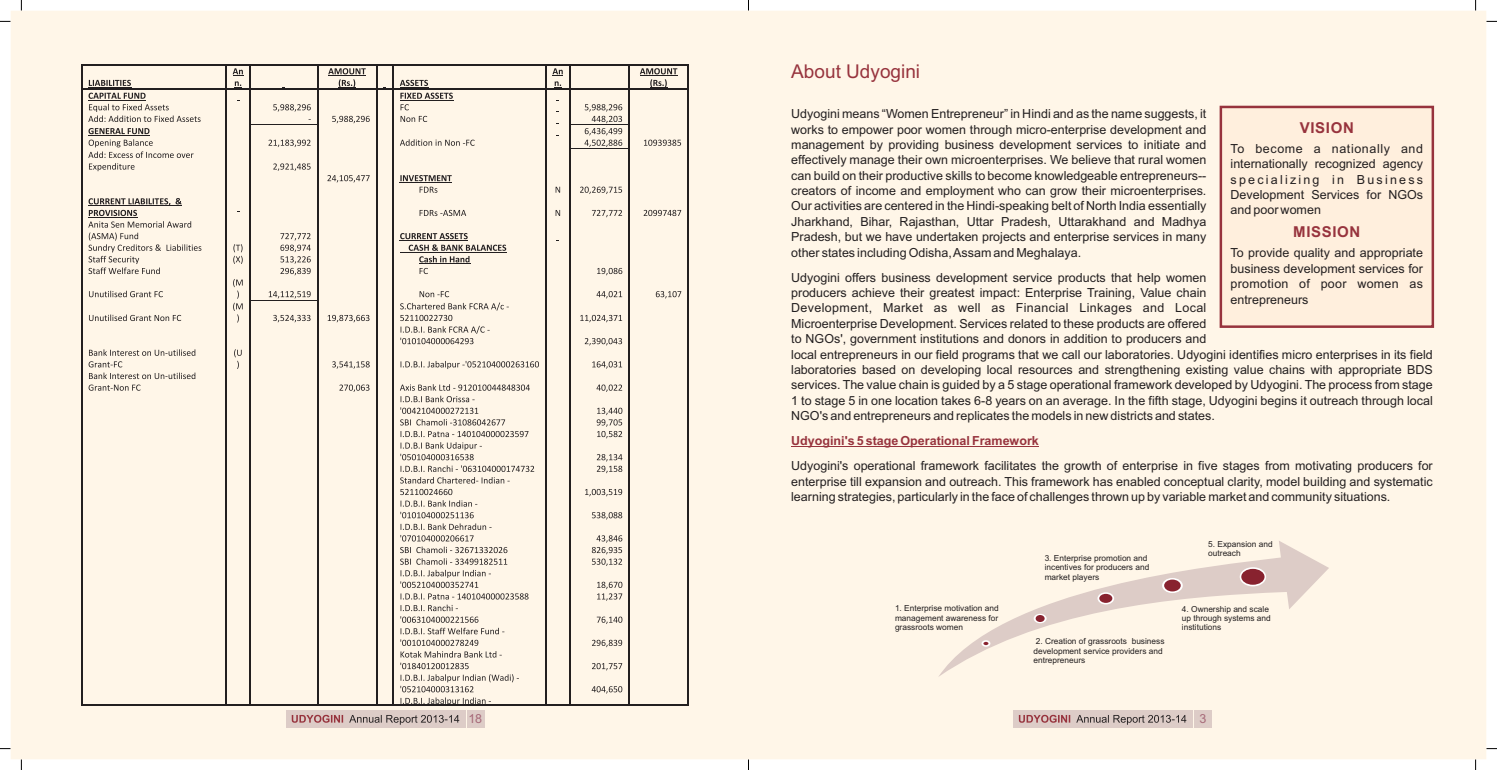
<style>
.page{position:relative;width:1497px;height:770px;background:#fff}
.page>*{position:absolute;margin:0;border:0;box-sizing:border-box;transform-origin:0 0}
.t1{font:19px "Arial";color:#97333d}
.t2{font:700 15px "Arial";letter-spacing:.04em;color:#97333d}
.t3{font:12.5px/15.4px "Arial";color:#231f20;text-align:justify}
.t4{font:700 12.5px "Arial";color:#97333d}
.t5{font:12.5px "Arial";color:#a66978}
.t6{font:8.38px/9.2px "Arial";color:#231f20}
</style>
<div class="page">
<div style="left:11px;top:11px;width:1475px;height:748px;background:#fff6e8"></div>
<hr style="left:81px;top:704px;width:606px;height:1px;background:#231f20">
<svg style="left:89px;top:80px;width:42px;height:6px"></svg>
<hr style="left:88px;top:87px;width:43px;height:1px;background:#231f20">
<svg style="left:328px;top:68px;width:38px;height:20px"></svg>
<hr style="left:639px;top:75px;width:38px;height:1px;background:#231f20">
<svg style="left:640px;top:68px;width:37px;height:20px"></svg>
<hr style="left:81px;top:64px;width:144px;height:1px;background:#231f20">
<hr style="left:251px;top:64px;width:66px;height:1px;background:#231f20">
<hr style="left:318px;top:64px;width:58px;height:1px;background:#231f20">
<hr style="left:394px;top:64px;width:151px;height:1px;background:#231f20">
<hr style="left:570px;top:64px;width:58px;height:1px;background:#231f20">
<hr style="left:629px;top:64px;width:58px;height:1px;background:#231f20">
<hr style="left:82px;top:88px;width:143px;height:2px;background:#231f20">
<hr style="left:251px;top:88px;width:66px;height:2px;background:#231f20">
<hr style="left:318px;top:88px;width:58px;height:2px;background:#231f20">
<hr style="left:394px;top:88px;width:151px;height:2px;background:#231f20">
<hr style="left:570px;top:88px;width:58px;height:2px;background:#231f20">
<hr style="left:629px;top:88px;width:58px;height:2px;background:#231f20">
<svg style="left:273px;top:104px;width:38px;height:8px"></svg>
<svg style="left:400px;top:80px;width:53px;height:30px;background:#c3bcb2"></svg>
<svg style="left:88px;top:93px;width:112px;height:29px;background:#dad2c6"></svg>
<svg style="left:332px;top:116px;width:38px;height:7px"></svg>
<svg style="left:400px;top:116px;width:27px;height:6px"></svg>
<hr style="left:250px;top:124px;width:68px;height:1px;background:#231f20">
<hr style="left:569px;top:124px;width:60px;height:1px;background:#231f20">
<svg style="left:268px;top:140px;width:42px;height:7px"></svg>
<svg style="left:400px;top:139px;width:74px;height:7px"></svg>
<svg style="left:584px;top:104px;width:38px;height:43px;background:#d2cabf"></svg>
<svg style="left:644px;top:140px;width:37px;height:6px"></svg>
<svg style="left:88px;top:128px;width:105px;height:43px;background:#e1d8cc"></svg>
<svg style="left:273px;top:163px;width:37px;height:8px"></svg>
<svg style="left:327px;top:175px;width:42px;height:7px"></svg>
<svg style="left:400px;top:175px;width:52px;height:6px"></svg>
<hr style="left:400px;top:182px;width:52px;height:1px;background:#231f20">
<hr style="left:569px;top:148px;width:60px;height:1px;background:#231f20">
<svg style="left:419px;top:187px;width:18px;height:6px"></svg>
<svg style="left:580px;top:187px;width:42px;height:7px"></svg>
<svg style="left:419px;top:210px;width:47px;height:6px"></svg>
<svg style="left:592px;top:210px;width:30px;height:7px"></svg>
<svg style="left:643px;top:210px;width:38px;height:6px"></svg>
<svg style="left:400px;top:233px;width:106px;height:29px;background:#c9c2b7"></svg>
<hr style="left:419px;top:263px;width:51px;height:1px;background:#231f20">
<svg style="left:88px;top:198px;width:113px;height:76px;background:#dfd7cb"></svg>
<svg style="left:280px;top:233px;width:31px;height:42px"></svg>
<svg style="left:419px;top:268px;width:9px;height:6px"></svg>
<svg style="left:597px;top:268px;width:25px;height:7px"></svg>
<svg style="left:89px;top:291px;width:74px;height:6px"></svg>
<svg style="left:269px;top:291px;width:42px;height:7px"></svg>
<svg style="left:596px;top:291px;width:26px;height:7px"></svg>
<svg style="left:655px;top:291px;width:26px;height:7px"></svg>
<svg style="left:89px;top:314px;width:92px;height:7px"></svg>
<svg style="left:273px;top:315px;width:37px;height:7px"></svg>
<svg style="left:328px;top:315px;width:41px;height:7px"></svg>
<svg style="left:580px;top:315px;width:42px;height:7px"></svg>
<hr style="left:250px;top:300px;width:68px;height:1px;background:#231f20">
<svg style="left:400px;top:291px;width:109px;height:53px;background:#e7ded2"></svg>
<svg style="left:584px;top:338px;width:38px;height:7px"></svg>
<svg style="left:332px;top:361px;width:38px;height:7px"></svg>
<svg style="left:400px;top:361px;width:139px;height:8px"></svg>
<svg style="left:592px;top:361px;width:30px;height:7px"></svg>
<svg style="left:89px;top:349px;width:106px;height:41px;background:#e6ddd1"></svg>
<svg style="left:339px;top:384px;width:30px;height:8px"></svg>
<svg style="left:596px;top:384px;width:26px;height:8px"></svg>
<svg style="left:400px;top:384px;width:130px;height:41px;background:#e2d9cd"></svg>
<svg style="left:596px;top:407px;width:26px;height:31px"></svg>
<svg style="left:597px;top:454px;width:25px;height:19px"></svg>
<svg style="left:400px;top:431px;width:134px;height:52px;background:#e2d9cd"></svg>
<svg style="left:585px;top:489px;width:37px;height:7px"></svg>
<svg style="left:592px;top:512px;width:30px;height:7px"></svg>
<svg style="left:592px;top:535px;width:30px;height:31px"></svg>
<svg style="left:597px;top:581px;width:25px;height:19px"></svg>
<svg style="left:596px;top:616px;width:26px;height:8px"></svg>
<svg style="left:592px;top:639px;width:30px;height:8px"></svg>
<svg style="left:592px;top:663px;width:30px;height:7px"></svg>
<svg style="left:591px;top:686px;width:31px;height:7px"></svg>
<svg style="left:400px;top:489px;width:128px;height:215px;background:#e7dfd2"></svg>
<svg style="left:81px;top:65px;width:1px;height:639px"></svg>
<svg style="left:225px;top:64px;width:26px;height:640px;background:#d9d1c5"></svg>
<svg style="left:317px;top:64px;width:1px;height:640px"></svg>
<svg style="left:376px;top:64px;width:18px;height:640px;background:#cdc5ba"></svg>
<svg style="left:545px;top:64px;width:25px;height:640px;background:#e1d9cd"></svg>
<svg style="left:628px;top:64px;width:1px;height:640px"></svg>
<svg style="left:687px;top:64px;width:1px;height:641px"></svg>
<hr style="left:791px;top:446px;width:247px;height:1px;background:#97333d">
<div style="left:1220px;top:107px;width:212px;height:219px;background:#ffefdd"></div>
<svg style="left:938px;top:540px;width:390px;height:137px;background:#f9efe2"></svg>
<svg style="left:981px;top:640px;width:9px;height:6px"></svg>
<svg style="left:983px;top:641px;width:5px;height:4px"></svg>
<svg style="left:1033px;top:613px;width:13px;height:10px"></svg>
<div style="left:1035px;top:615px;width:9px;height:7px;background:#88222f;border-radius:50%"></div>
<svg style="left:1097px;top:592px;width:17px;height:12px"></svg>
<div style="left:1099px;top:593px;width:13px;height:9px;background:#88222f;border-radius:50%"></div>
<svg style="left:1162px;top:578px;width:20px;height:15px"></svg>
<div style="left:1164px;top:579px;width:16px;height:12px;background:#88222f;border-radius:50%"></div>
<svg style="left:1239px;top:567px;width:26px;height:19px"></svg>
<div style="left:1241px;top:569px;width:23px;height:15px;background:#88222f;border-radius:50%"></div>
<div style="left:1219px;top:106px;width:214px;height:222px;border:3px solid #97333d"></div>
<div style="left:1012px;top:710px;width:180px;height:17px;background:#ddccc7"></div>
<svg style="left:1018px;top:714px;width:52px;height:8px"></svg>
<svg style="left:1076px;top:715px;width:110px;height:9px"></svg>
<div style="left:1194px;top:710px;width:17px;height:17px;background:#ddccc7"></div>
<div style="left:285px;top:710px;width:180px;height:17px;background:#ddccc7"></div>
<svg style="left:292px;top:714px;width:51px;height:8px"></svg>
<svg style="left:349px;top:715px;width:110px;height:9px"></svg>
<div style="left:467px;top:710px;width:17px;height:17px;background:#ddccc7"></div>
<h1 class="t1" style="left:791px;top:64px;width:130px">About Udyogini</h1>
<p class="t3" style="left:791px;top:107px;width:416px">Udyogini means “Women Entrepreneur” in Hindi and as the name suggests, it works to empower poor women through micro-enterprise development and management by providing business development services to initiate and effectively manage their own microenterprises. We believe that rural women can build on their productive skills to become knowledgeable entrepreneurs-- creators of income and employment who can grow their microenterprises.<br>Our activities are centered in the Hindi-speaking belt of North India essentially Jharkhand, Bihar, Rajasthan, Uttar Pradesh, Uttarakhand and Madhya Pradesh, but we have undertaken projects and enterprise services in many other states including Odisha, Assam and Meghalaya.</p>
<p class="t3" style="left:791px;top:271px;width:643px;text-align:left">Udyogini offers business development service products that help women<br>producers achieve their greatest impact: Enterprise Training, Value chain<br>Development, Market as well as Financial Linkages and Local<br>Microenterprise Development. Services related to these products are offered<br>to NGOs', government institutions and donors in addition to producers and<br>local entrepreneurs in our field programs that we call our laboratories. Udyogini identifies micro enterprises in its field laboratories based on developing local resources and strengthening existing value chains with appropriate BDS services. The value chain is guided by a 5 stage operational framework developed by Udyogini. The process from stage 1 to stage 5 in one location takes 6-8 years on an average. In the fifth stage, Udyogini begins it outreach through local NGO's and entrepreneurs and replicates the models in new districts and states.</p>
<p class="t4" style="left:791px;top:436px;width:249px">Udyogini's 5 stage Operational Framework</p>
<p class="t3" style="left:791px;top:459px;width:643px">Udyogini's operational framework facilitates the growth of enterprise in five stages from motivating producers for enterprise till expansion and outreach. This framework has enabled conceptual clarity, model building and systematic learning strategies, particularly in the face of challenges thrown up by variable market and community situations.</p>
<p class="t2" style="left:1299px;top:122px;width:55px">VISION</p>
<p class="t3" style="left:1230px;top:142px;width:194px">To become a nationally and internationally recognized agency specializing in Business Development Services for NGOs and poor women</p>
<p class="t2" style="left:1293px;top:226px;width:69px">MISSION</p>
<p class="t3" style="left:1230px;top:246px;width:194px">To provide quality and appropriate business development services for promotion of poor women as entrepreneurs</p>
<p class="t6" style="left:895px;top:604px;width:105px;text-align:justify">1. Enterprise motivation and management awareness for grassroots women</p>
<p class="t6" style="left:1044px;top:554px;width:106px">3. Enterprise promotion and incentives for producers and market players</p>
<p class="t6" style="left:1033px;top:637px;width:132px">2. Creation of grassroots business development service providers and entrepreneurs</p>
<p class="t6" style="left:1208px;top:540px;width:66px">5. Expansion and outreach</p>
<p class="t6" style="left:1181px;top:605px;width:90px">4. Ownership and scale up through systems and institutions</p>
<p class="t5" style="left:468px;top:714px;width:15px">1 82</p>
<p class="t5" style="left:1199px;top:714px;width:8px">3</p>
</div>
